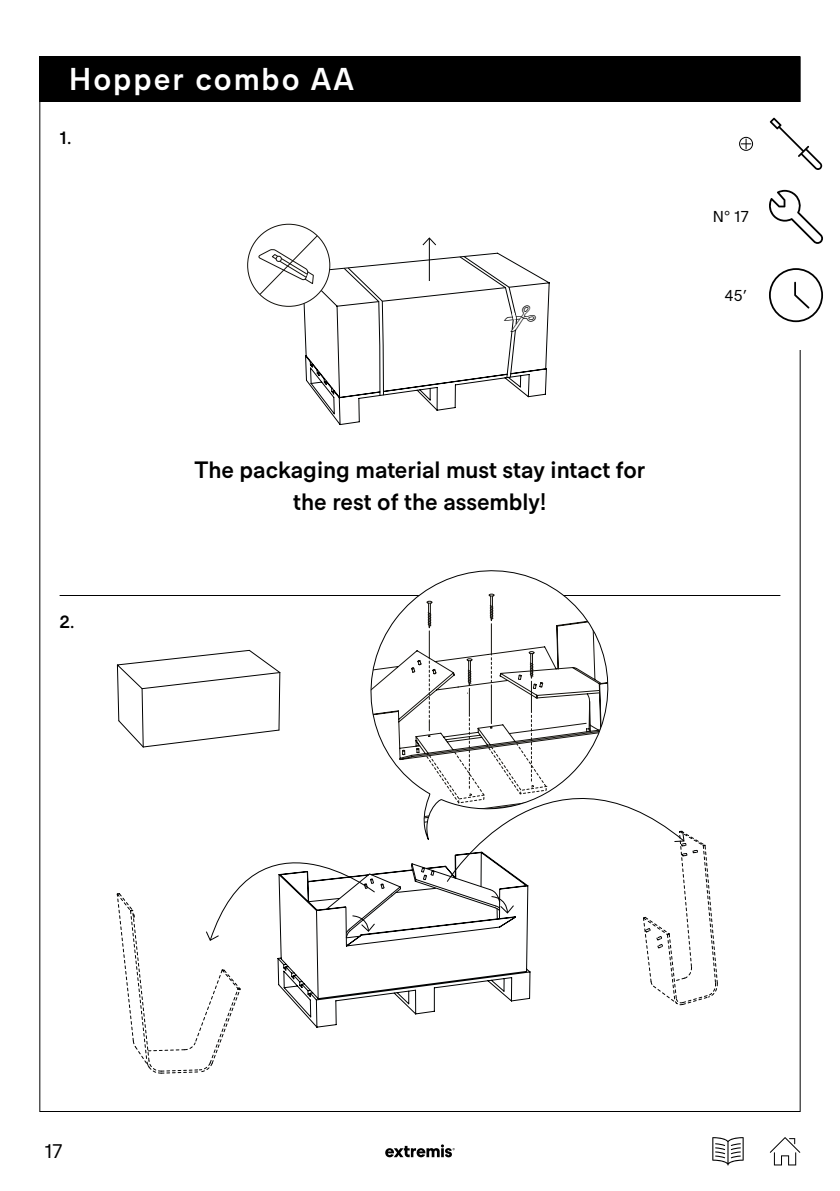
<style>
.page{position:relative;width:840px;height:1191px;background:#fff}
.page>*{position:absolute;margin:0;border:0;box-sizing:border-box;transform-origin:0 0}
.t1{font:500 32px "Extremis Compakt";letter-spacing:.06em;color:#fff}
.t2{font:500 24px/32px "Extremis Compakt";color:#000;text-align:center}
.t3{font:20px "Extremis Compakt";color:#000}
.t4{font:500 18px "Extremis Compakt";color:#000}
.t5{font:16px "Extremis Compakt";color:#000}
</style>
<div class="page">
<svg style="left:769px;top:1137px;width:30px;height:28px"></svg>
<svg style="left:712px;top:1137px;width:31px;height:28px"></svg>
<svg style="left:385px;top:1144px;width:69px;height:13px"></svg>
<div style="left:40px;top:57px;width:759px;height:45px;background:#000"></div>
<svg style="left:769px;top:268px;width:53px;height:54px"></svg>
<svg style="left:302px;top:252px;width:247px;height:173px"></svg>
<div style="left:247px;top:224px;width:82px;height:82px;background:#fff;border-radius:50%"></div>
<div style="left:247px;top:224px;width:83px;height:83px;border:1px solid #13110c;border-radius:50%"></div>
<svg style="left:257px;top:235px;width:61px;height:60px"></svg>
<svg style="left:343px;top:267px;width:41px;height:129px"></svg>
<hr style="left:428px;top:238px;width:1px;height:43px;background:#000">
<svg style="left:422px;top:237px;width:14px;height:9px"></svg>
<hr style="left:60px;top:595px;width:720px;height:1px;background:#000">
<svg style="left:769px;top:190px;width:53px;height:54px"></svg>
<div style="left:738px;top:137px;width:14px;height:14px;border:1px solid #000;border-radius:50%"></div>
<svg style="left:740px;top:139px;width:10px;height:10px"></svg>
<svg style="left:769px;top:118px;width:52px;height:52px"></svg>
<svg style="left:116px;top:649px;width:601px;height:424px"></svg>
<svg style="left:355px;top:570px;width:267px;height:274px"></svg>
<svg style="left:458px;top:256px;width:78px;height:122px"></svg>
<h1 class="t1" style="left:69px;top:60px;width:286px">Hopper combo AA</h1>
<p class="t4" style="left:60px;top:127px;width:14px">1.</p>
<p class="t4" style="left:60px;top:611px;width:16px">2.</p>
<p class="t2" style="left:194px;top:453px;width:452px">The packaging material must stay intact for the rest of the assembly!</p>
<p class="t5" style="left:712px;top:208px;width:37px">N° 17</p>
<p class="t5" style="left:724px;top:286px;width:24px">45’</p>
<p class="t3" style="left:44px;top:1139px;width:19px">17</p>
</div>
